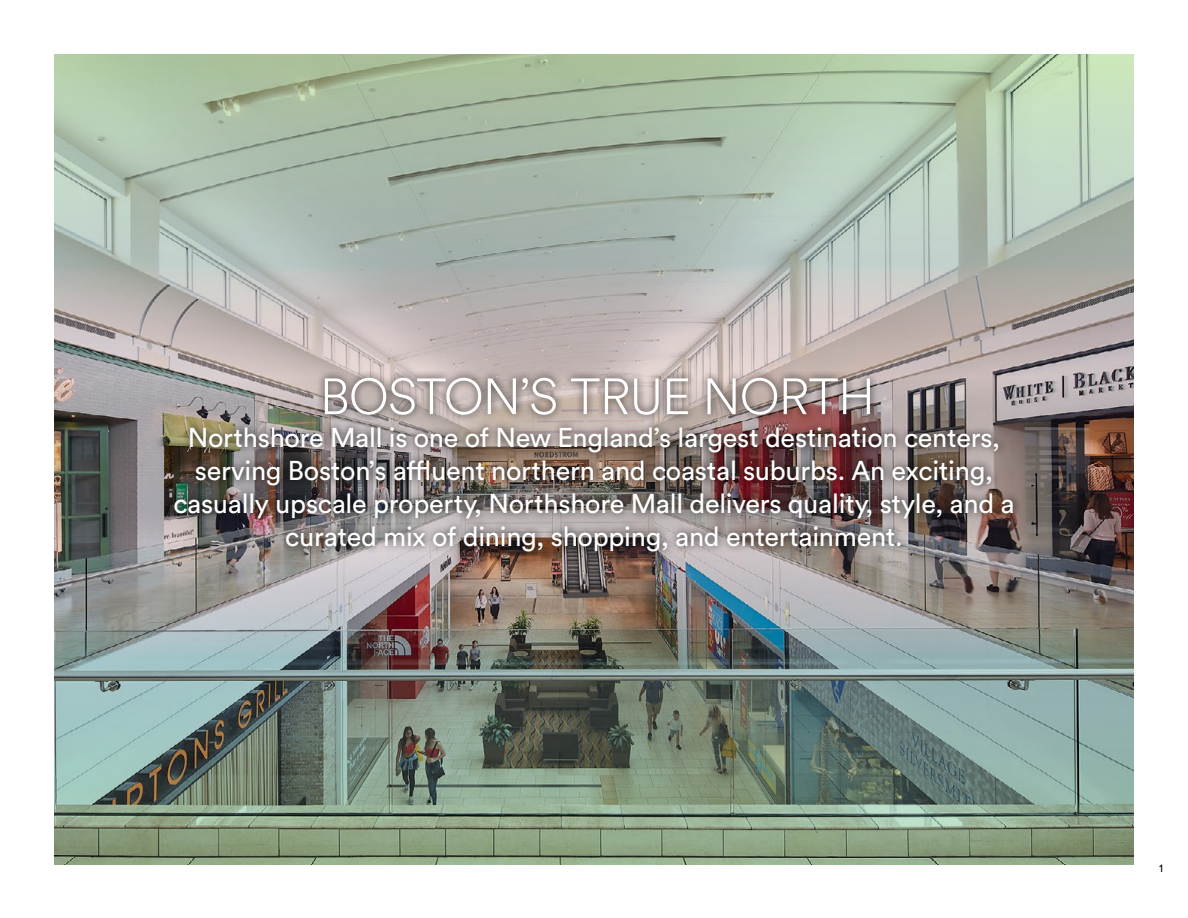
<style>
.page{position:relative;width:1188px;height:918px;background:#fff}
.page>*{position:absolute;margin:0;border:0;box-sizing:border-box;transform-origin:0 0}
.t1{font:300 50.4px "Simon Circular";letter-spacing:-.01em;color:#fff}
.t2{font:27px/33px "Simon Circular";letter-spacing:-.01em;color:#fff;text-align:center}
.t3{font:10.5px "Simon Circular";color:#000}
</style>
<div class="page">
<img style="left:54px;top:55px;width:1080px;height:810px">
<div style="left:167px;top:369px;width:855px;height:191px;background:#000;opacity:.8"></div>
<h1 class="t1" style="left:320px;top:363px;width:556px">BOSTON’S TRUE NORTH</h1>
<p class="t2" style="left:173px;top:420px;width:843px">Northshore Mall is one of New England’s largest destination centers, serving Boston’s affluent northern and coastal suburbs. An exciting, casually upscale property, Northshore Mall delivers quality, style, and a curated mix of dining, shopping, and entertainment.</p>
<p class="t3" style="left:1159px;top:862px;width:5px">1</p>
</div>
